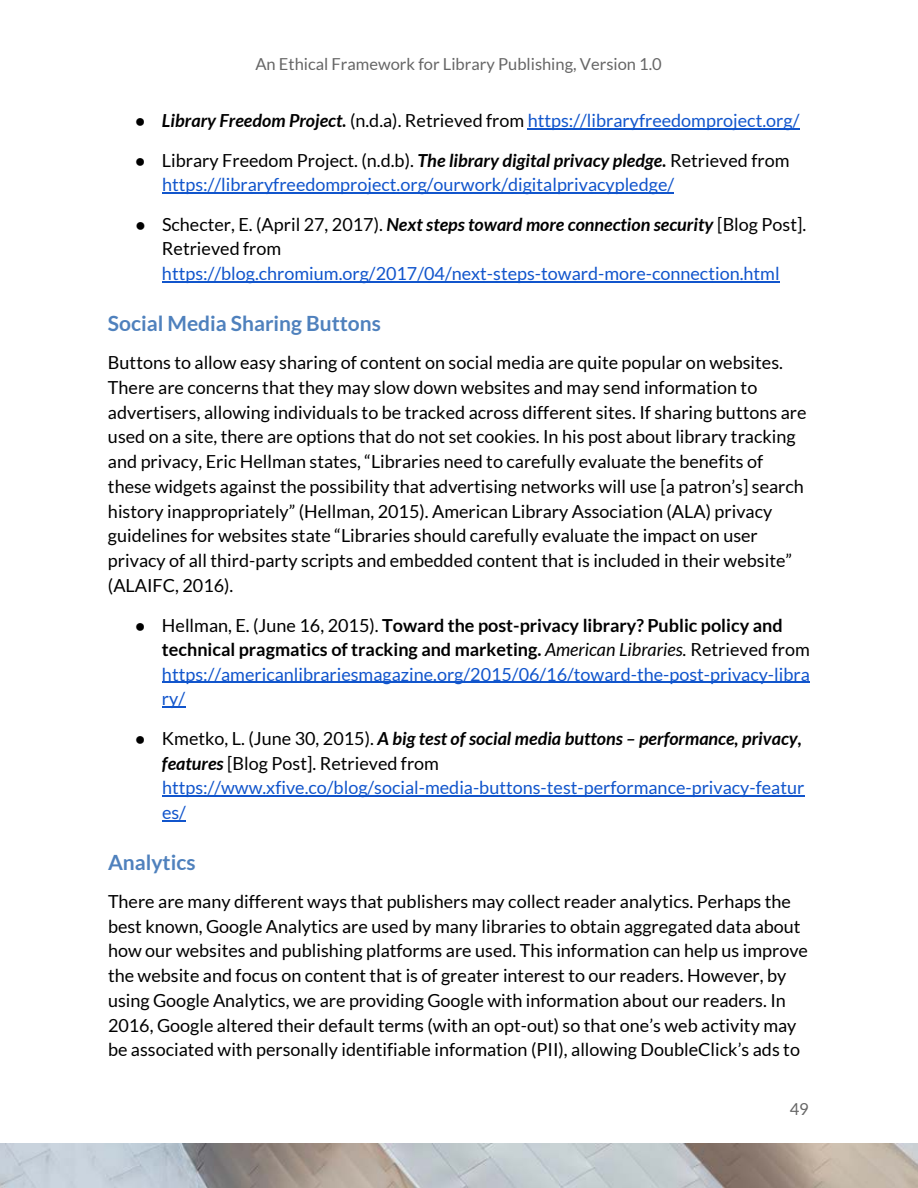
<style>
.page{position:relative;width:918px;height:1188px;background:#fff}
.page>*{position:absolute;margin:0;border:0;box-sizing:border-box;transform-origin:0 0}
.t1{font:700 21px "Lato";color:#4f81bd}
.t2{font:18px/24.8px "Lato";color:#000}
.t3{font:18px/24.8px "Lato";color:#15c}
.t4{font:700 18px/24.3px "Lato";color:#000}
.t5{font:16.5px "Lato";color:#666}
.s1{font-family:"Arial";color:#000}
.s2{font-weight:700;font-style:italic;color:#000}
.s3{color:#000}
.s4{font-family:"Arial"}
.s5{font-weight:700;font-style:italic}
.s6{font-family:"Arial";font-weight:400}
.s7{font-weight:400}
.s8{font-weight:400;font-style:italic}
.s9{font-weight:400;color:#15c}
</style>
<div class="page">
<hr style="left:528px;top:128px;width:272px;height:1px;background:#15c">
<hr style="left:162px;top:192px;width:512px;height:2px;background:#15c">
<hr style="left:162px;top:281px;width:618px;height:1px;background:#15c">
<hr style="left:162px;top:682px;width:648px;height:1px;background:#15c">
<svg style="left:162px;top:707px;width:24px;height:1px"></svg>
<hr style="left:162px;top:795px;width:642px;height:2px;background:#15c">
<svg style="left:162px;top:820px;width:24px;height:1px"></svg>
<img style="left:0;top:1144px;width:918px;height:44px">
<p class="t5" style="left:255px;top:53px;width:408px">An Ethical Framework for Library Publishing, Version 1.0</p>
<p class="t3" style="left:135px;top:108px;width:666px"><span class="s1">●</span> <span class="s2">Library Freedom Project.</span> <span class="s3">(n.d.a). Retrieved from</span> https://libraryfreedomproject.org/</p>
<p class="t3" style="left:162px;top:147px;width:629px;text-indent:-27px"><span class="s1">●</span> <span class="s3">Library Freedom Project. (n.d.b).</span> <span class="s2">The library digital privacy pledge.</span> <span class="s3">Retrieved from </span>https://libraryfreedomproject.org/ourwork/digitalprivacypledge/</p>
<p class="t2" style="left:162px;top:211px;width:646px;text-indent:-27px"><span class="s4">●</span> Schecter, E. (April 27, 2017). <span class="s5">Next steps toward more connection security</span> [Blog Post].<br>Retrieved from</p>
<p class="t3" style="left:162px;top:261px;width:619px">https://blog.chromium.org/2017/04/next-steps-toward-more-connection.html</p>
<p class="t1" style="left:108px;top:310px;width:274px">Social Media Sharing Buttons</p>
<p class="t2" style="left:108px;top:350px;width:700px">Buttons to allow easy sharing of content on social media are quite popular on websites.<br>There are concerns that they may slow down websites and may send information to advertisers, allowing individuals to be tracked across different sites. If sharing buttons are used on a site, there are options that do not set cookies. In his post about library tracking and privacy, Eric Hellman states, “Libraries need to carefully evaluate the benefits of these widgets against the possibility that advertising networks will use [a patron’s] search history inappropriately” (Hellman, 2015). American Library Association (ALA) privacy guidelines for websites state “Libraries should carefully evaluate the impact on user privacy of all third-party scripts and embedded content that is included in their website” (ALAIFC, 2016).</p>
<p class="t4" style="left:162px;top:613px;width:649px;text-indent:-27px"><span class="s6">●</span> <span class="s7">Hellman, E. (June 16, 2015).</span> Toward the post-privacy library? Public policy and technical pragmatics of tracking and marketing. <span class="s8">American Libraries.</span> <span class="s7">Retrieved from </span><span class="s9">https://americanlibrariesmagazine.org/2015/06/16/toward-the-post-privacy-libra ry/</span></p>
<p class="t3" style="left:162px;top:725px;width:644px;text-indent:-27px"><span class="s1">●</span> <span class="s3">Kmetko, L. (June 30, 2015).</span> <span class="s2">A big test of social media buttons – performance, privacy, features</span> <span class="s3">[Blog Post]. Retrieved from </span>https://www.xfive.co/blog/social-media-buttons-test-performance-privacy-featur es/</p>
<p class="t1" style="left:108px;top:849px;width:89px">Analytics</p>
<p class="t2" style="left:108px;top:889px;width:702px">There are many different ways that publishers may collect reader analytics. Perhaps the best known, Google Analytics are used by many libraries to obtain aggregated data about how our websites and publishing platforms are used. This information can help us improve the website and focus on content that is of greater interest to our readers. However, by using Google Analytics, we are providing Google with information about our readers. In 2016, Google altered their default terms (with an opt-out) so that one’s web activity may be associated with personally identifiable information (PII), allowing DoubleClick’s ads to</p>
<p class="t5" style="left:790px;top:1099px;width:21px">49</p>
</div>
